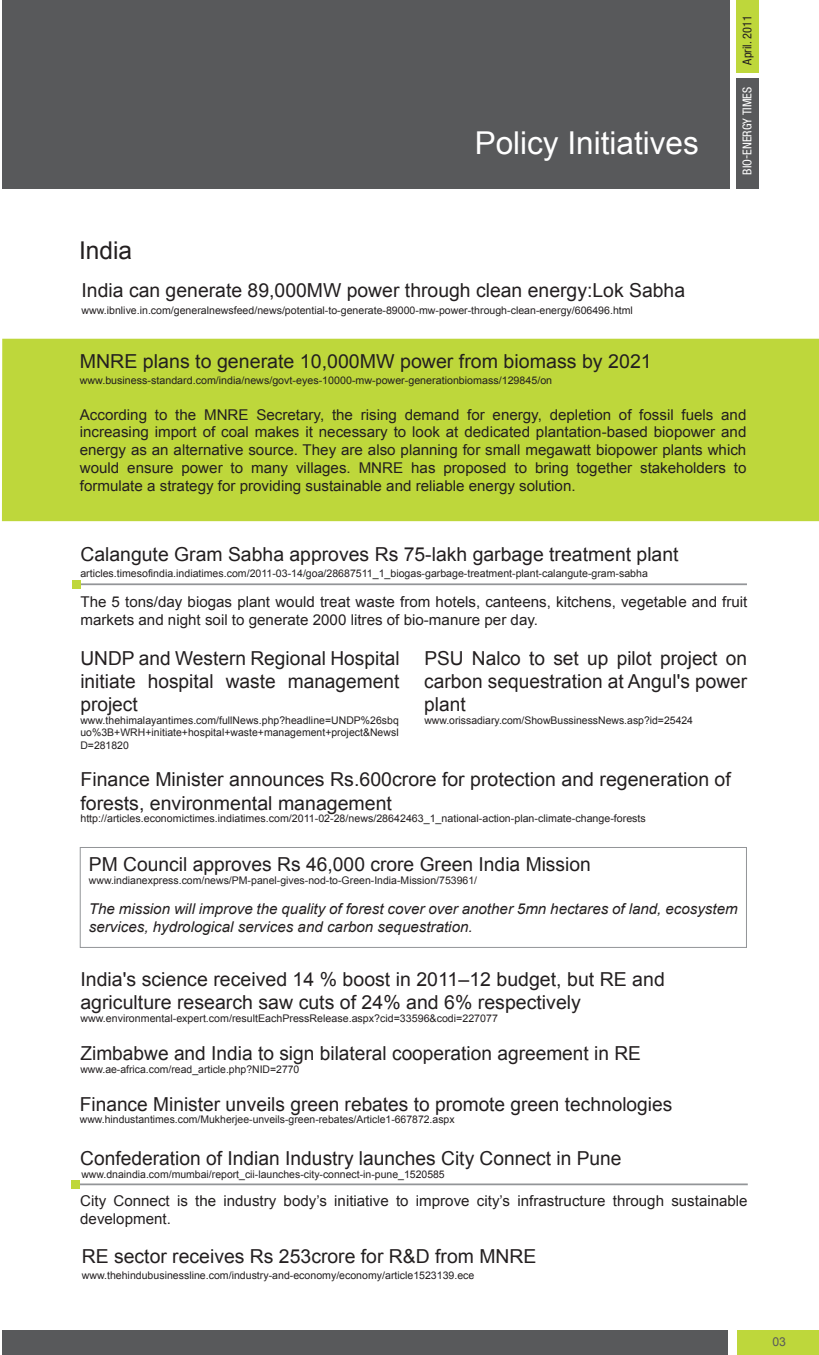
<style>
.page{position:relative;width:819px;height:1355px;background:#fff}
.page>*{position:absolute;margin:0;border:0;box-sizing:border-box;transform-origin:0 0}
.t1{font:31.5px "Arial";color:#fff}
.t2{font:24.5px "Arial";color:#231f20}
.t3{font:19.25px/23.1px "Arial";color:#231f20}
.t4{font:14.88px/17.8px "Arial";color:#231f20}
.t5{font:italic 14.88px/17.8px "Arial";color:#231f20}
.t6{font:condensed 12.25px "Helvetica Neue";color:#fff}
.t7{font:condensed 12.25px "Helvetica Neue";color:#231f20}
.t8{font:12.25px "Arial";color:#58595b}
.t9{font:10.5px/12.6px "Arial";color:#231f20;text-align:justify}
</style>
<div class="page">
<div style="left:737px;top:1330px;width:82px;height:24px;background:#bed73b"></div>
<div style="left:2px;top:1330px;width:725px;height:24px;background:#58595b"></div>
<div style="left:736px;top:78px;width:22px;height:110px;background:#58595b"></div>
<div style="left:735px;top:0;width:23px;height:72px;background:#bed73b"></div>
<div style="left:2px;top:0;width:728px;height:189px;background:#58595b"></div>
<hr style="left:80px;top:1183px;width:667px;height:2px;background:#939598">
<div style="left:71px;top:1179px;width:9px;height:9px;background:#bfd73b"></div>
<div style="left:2px;top:339px;width:817px;height:182px;background:#bed73b"></div>
<hr style="left:80px;top:583px;width:667px;height:2px;background:#939598">
<div style="left:72px;top:580px;width:8px;height:8px;background:#bfd73b"></div>
<div style="left:80px;top:847px;width:666px;height:100px;border:1px solid #939598"></div>
<h1 class="t1" style="left:474px;top:122px;width:226px">Policy Initiatives</h1>
<p class="t7" style="left:739px;top:65px;width:51px;rotate:-90deg">April. 2011</p>
<p class="t6" style="left:740px;top:175px;width:89px;rotate:-90deg">BIO-ENERGY TIMES</p>
<h2 class="t2" style="left:79px;top:234px;width:55px">India</h2>
<h3 class="t3" style="left:82px;top:279px;width:605px">India can generate 89,000MW power through clean energy:Lok Sabha</h3>
<p class="t9" style="left:82px;top:304px;width:553px">www.ibnlive.in.com/generalnewsfeed/news/potential-to-generate-89000-mw-power-through-clean-energy/606496.html</p>
<h3 class="t3" style="left:80px;top:349px;width:573px">MNRE plans to generate 10,000MW power from biomass by 2021</h3>
<p class="t9" style="left:80px;top:374px;width:474px">www.business-standard.com/india/news/govt-eyes-10000-mw-power-generationbiomass/129845/on</p>
<p class="t4" style="left:80px;top:405px;width:668px;text-align:justify">According to the MNRE Secretary, the rising demand for energy, depletion of fossil fuels and increasing import of coal makes it necessary to look at dedicated plantation-based biopower and energy as an alternative source. They are also planning for small megawatt biopower plants which would ensure power to many villages. MNRE has proposed to bring together stakeholders to formulate a strategy for providing sustainable and reliable energy solution.</p>
<h3 class="t3" style="left:80px;top:542px;width:599px">Calangute Gram Sabha approves Rs 75-lakh garbage treatment plant</h3>
<p class="t9" style="left:80px;top:567px;width:569px">articles.timesofindia.indiatimes.com/2011-03-14/goa/28687511_1_biogas-garbage-treatment-plant-calangute-gram-sabha</p>
<h3 class="t4" style="left:80px;top:593px;width:668px">The 5 tons/day biogas plant would treat waste from hotels, canteens, kitchens, vegetable and fruit markets and night soil to generate 2000 litres of bio-manure per day.</h3>
<h3 class="t3" style="left:80px;top:646px;width:321px;text-align:justify">UNDP and Western Regional Hospital initiate hospital waste management project</h3>
<p class="t9" style="left:80px;top:713px;width:320px">www.thehimalayantimes.com/fullNews.php?headline=UNDP%26sbq uo%3B+WRH+initiate+hospital+waste+management+project&amp;NewsI D=281820</p>
<h3 class="t3" style="left:424px;top:646px;width:324px;text-align:justify">PSU Nalco to set up pilot project on carbon sequestration at Angul's power plant</h3>
<p class="t9" style="left:424px;top:713px;width:270px">www.orissadiary.com/ShowBussinessNews.asp?id=25424</p>
<h3 class="t3" style="left:80px;top:768px;width:652px">Finance Minister announces Rs.600crore for protection and regeneration of forests, environmental management</h3>
<p class="t9" style="left:80px;top:812px;width:567px">http://articles.economictimes.indiatimes.com/2011-02-28/news/28642463_1_national-action-plan-climate-change-forests</p>
<h3 class="t3" style="left:89px;top:853px;width:503px">PM Council approves Rs 46,000 crore Green India Mission</h3>
<p class="t9" style="left:89px;top:874px;width:390px">www.indianexpress.com/news/PM-panel-gives-nod-to-Green-India-Mission/753961/</p>
<h3 class="t5" style="left:89px;top:900px;width:650px">The mission will improve the quality of forest cover over another 5mn hectares of land, ecosystem services, hydrological services and carbon sequestration.</h3>
<h3 class="t3" style="left:80px;top:968px;width:586px">India's science received 14 % boost in 2011–12 budget, but RE and agriculture research saw cuts of 24% and 6% respectively</h3>
<p class="t9" style="left:80px;top:1012px;width:419px">www.environmental-expert.com/resultEachPressRelease.aspx?cid=33596&amp;codi=227077</p>
<h3 class="t3" style="left:80px;top:1041px;width:562px">Zimbabwe and India to sign bilateral cooperation agreement in RE</h3>
<p class="t9" style="left:80px;top:1062px;width:220px">www.ae-africa.com/read_article.php?NID=2770</p>
<h3 class="t3" style="left:80px;top:1092px;width:594px">Finance Minister unveils green rebates to promote green technologies</h3>
<p class="t9" style="left:80px;top:1113px;width:376px">www.hindustantimes.com/Mukherjee-unveils-green-rebates/Article1-667872.aspx</p>
<h3 class="t3" style="left:80px;top:1147px;width:543px">Confederation of Indian Industry launches City Connect in Pune</h3>
<p class="t9" style="left:81px;top:1167px;width:365px">www.dnaindia.com/mumbai/report_cii-launches-city-connect-in-pune_1520585</p>
<h3 class="t4" style="left:80px;top:1192px;width:669px">City Connect is the industry body’s initiative to improve city’s infrastructure through sustainable development.</h3>
<h3 class="t3" style="left:82px;top:1244px;width:456px">RE sector receives Rs 253crore for R&amp;D from MNRE</h3>
<p class="t9" style="left:82px;top:1268px;width:394px">www.thehindubusinessline.com/industry-and-economy/economy/article1523139.ece</p>
<p class="t8" style="left:772px;top:1333px;width:15px">03</p>
</div>
